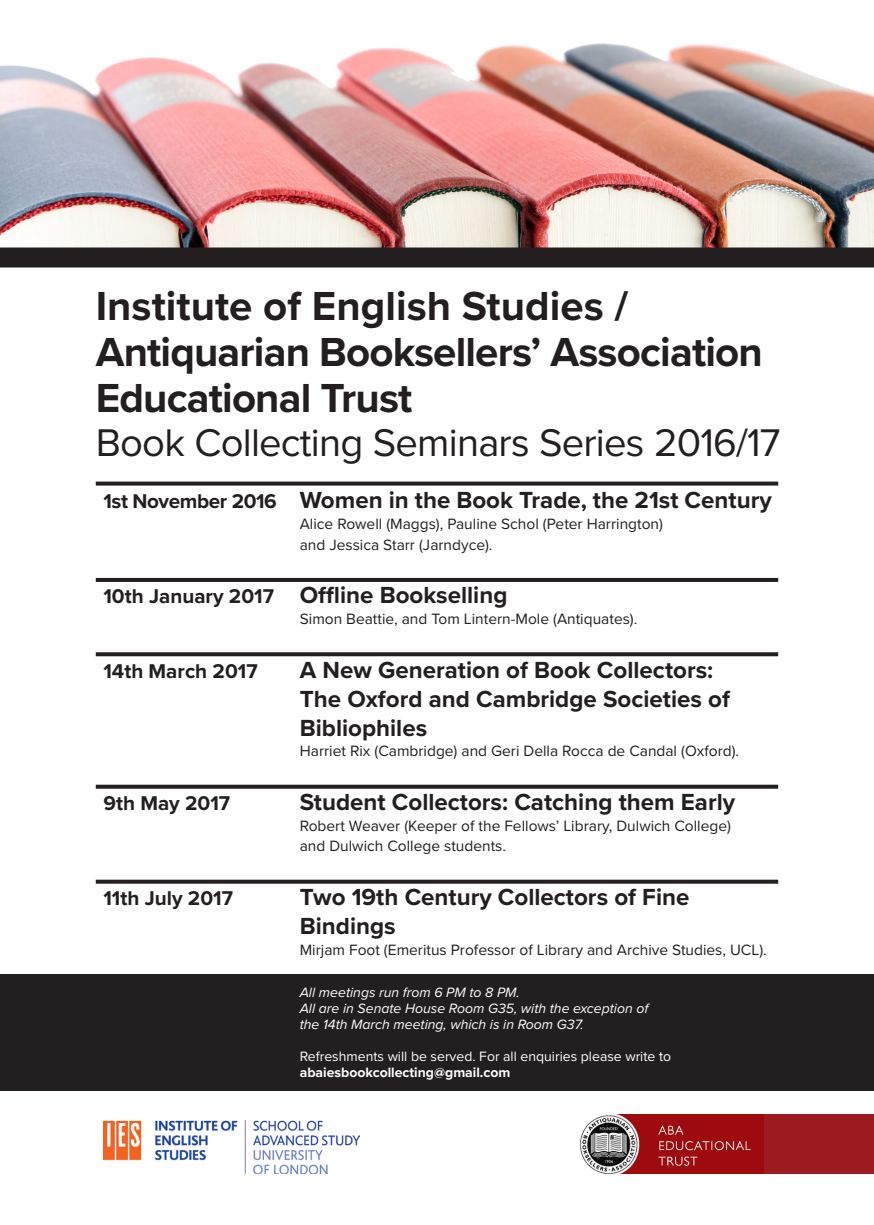
<style>
.page{position:relative;width:874px;height:1225px;background:#fff}
.page>*{position:absolute;margin:0;border:0;box-sizing:border-box;transform-origin:0 0}
.t1{font:700 42px/46px "Proxima Nova";letter-spacing:-.02em;color:#231f20}
.t2{font:700 42px "Proxima Nova";color:#231f20}
.t3{font:40px "Proxima Nova";letter-spacing:-.02em;color:#231f20}
.t4{font:700 24.2px/29px "Proxima Nova";color:#231f20}
.t5{font:700 20.6px "Proxima Nova";color:#231f20}
.t6{font:700 20.6px "Proxima Nova";letter-spacing:-.02em;color:#231f20}
.t7{font:15.4px/20.6px "Proxima Nova";color:#231f20}
.t8{font:italic 14px "Proxima Nova";color:#fff}
.t9{font:14px/16px "Proxima Nova";color:#fff}
.s1{font-weight:700}
</style>
<div class="page">
<div style="left:0;top:974px;width:873px;height:117px;background:#231f20"></div>
<img style="left:0;top:43px;width:873px;height:204px">
<div style="left:0;top:247px;width:873px;height:20px;background:#231f20"></div>
<svg style="left:96px;top:481px;width:681px;height:4px;background:#423e3f"></svg>
<svg style="left:96px;top:578px;width:681px;height:4px;background:#262223"></svg>
<svg style="left:96px;top:652px;width:681px;height:4px;background:#322e2f"></svg>
<svg style="left:96px;top:784px;width:681px;height:4px;background:#494647"></svg>
<svg style="left:96px;top:879px;width:681px;height:4px;background:#494546"></svg>
<img style="left:579px;top:1114px;width:184px;height:60px">
<img style="left:103px;top:1120px;width:256px;height:54px">
<div style="left:763px;top:1114px;width:110px;height:60px;background:#9b1b1f"></div>
<p class="t2" style="left:96px;top:281px;width:534px">Institute of English Studies /</p>
<p class="t1" style="left:96px;top:330px;width:668px">Antiquarian Booksellers’ Association<br>Educational Trust</p>
<p class="t3" style="left:96px;top:419px;width:686px">Book Collecting Seminars Series 2016/17</p>
<p class="t4" style="left:299px;top:486px;width:473px">Women in the Book Trade, the 21st Century</p>
<p class="t7" style="left:299px;top:514px;width:364px">Alice Rowell (Maggs), Pauline Schol (Peter Harrington) and Jessica Starr (Jarndyce).</p>
<p class="t4" style="left:299px;top:581px;width:209px">Offline Bookselling</p>
<p class="t7" style="left:299px;top:609px;width:339px">Simon Beattie, and Tom Lintern-Mole (Antiquates).</p>
<p class="t4" style="left:299px;top:656px;width:431px">A New Generation of Book Collectors:<br>The Oxford and Cambridge Societies of<br>Bibliophiles</p>
<p class="t7" style="left:299px;top:741px;width:440px">Harriet Rix (Cambridge) and Geri Della Rocca de Candal (Oxford).</p>
<p class="t4" style="left:299px;top:788px;width:437px">Student Collectors: Catching them Early</p>
<p class="t7" style="left:299px;top:815px;width:432px">Robert Weaver (Keeper of the Fellows’ Library, Dulwich College) and Dulwich College students.</p>
<p class="t4" style="left:299px;top:883px;width:391px">Two 19th Century Collectors of Fine<br>Bindings</p>
<p class="t7" style="left:299px;top:939px;width:468px">Mirjam Foot (Emeritus Professor of Library and Archive Studies, UCL).</p>
<p class="t8" style="left:299px;top:983px;width:221px">All meetings run from 6 PM to 8 PM.</p>
<p class="t8" style="left:299px;top:999px;width:350px">All are in Senate House Room G35, with the exception of</p>
<p class="t8" style="left:299px;top:1015px;width:285px">the 14th March meeting, which is in Room G37.</p>
<p class="t9" style="left:299px;top:1048px;width:373px">Refreshments will be served. For all enquiries please write to <span class="s1">abaiesbookcollecting@gmail.com</span></p>
<p class="t6" style="left:103px;top:489px;width:175px">1st November 2016</p>
<p class="t5" style="left:103px;top:584px;width:172px">10th January 2017</p>
<p class="t5" style="left:103px;top:658px;width:155px">14th March 2017</p>
<p class="t5" style="left:103px;top:791px;width:128px">9th May 2017</p>
<p class="t5" style="left:103px;top:886px;width:131px">11th July 2017</p>
</div>
